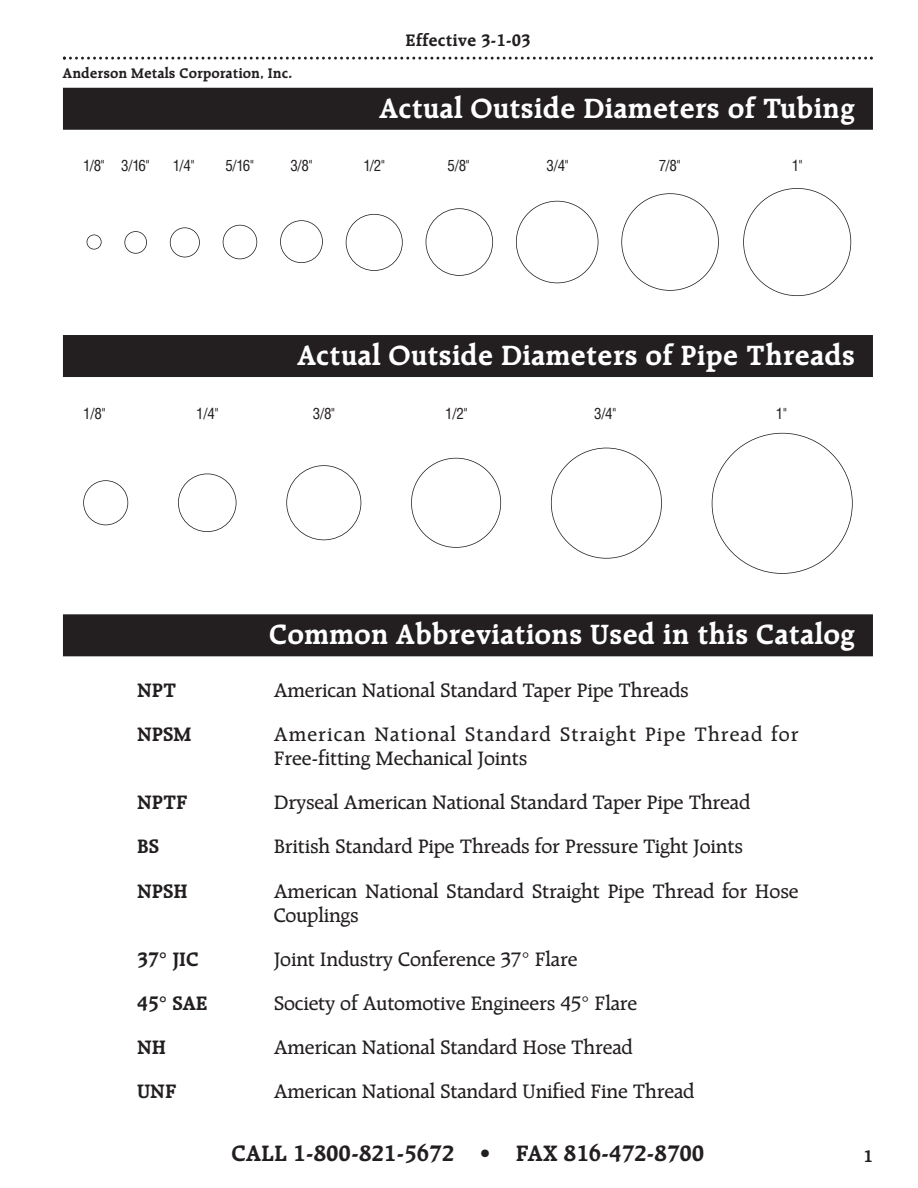
<style>
.page{position:relative;width:918px;height:1188px;background:#fff}
.page>*{position:absolute;margin:0;border:0;box-sizing:border-box;transform-origin:0 0}
.t1{font:700 30px "Raleigh";color:#fff}
.t2{font:700 24px "Raleigh";color:#231f20}
.t3{font:500 21px/24px "Raleigh";letter-spacing:-.005em;color:#231f20}
.t4{font:500 21px/24px "Raleigh";letter-spacing:.055em;color:#231f20}
.t5{font:700 21px "Raleigh";letter-spacing:-.005em;color:#231f20}
.t6{font:700 18px "Raleigh";color:#231f20}
.t7{font:condensed 15px "Helvetica";color:#231f20}
.t8{font:700 15px "Raleigh";color:#231f20}
</style>
<div class="page">
<div style="left:63px;top:88px;width:810px;height:42px;background:#231f20"></div>
<div style="left:63px;top:335px;width:810px;height:42px;background:#231f20"></div>
<div style="left:63px;top:614px;width:810px;height:42px;background:#231f20"></div>
<svg style="left:63px;top:57px;width:810px;height:3px"></svg>
<div style="left:87px;top:235px;width:15px;height:15px;border:2px solid #231f20;border-radius:50%"></div>
<div style="left:124px;top:231px;width:23px;height:23px;border:2px solid #231f20;border-radius:50%"></div>
<div style="left:170px;top:227px;width:30px;height:30px;border:2px solid #231f20;border-radius:50%"></div>
<div style="left:223px;top:225px;width:34px;height:34px;border:2px solid #231f20;border-radius:50%"></div>
<div style="left:280px;top:220px;width:43px;height:43px;border:2px solid #231f20;border-radius:50%"></div>
<div style="left:346px;top:214px;width:57px;height:57px;border:2px solid #231f20;border-radius:50%"></div>
<div style="left:426px;top:208px;width:67px;height:68px;border:2px solid #231f20;border-radius:50%"></div>
<div style="left:516px;top:201px;width:82px;height:82px;border:2px solid #231f20;border-radius:50%"></div>
<div style="left:621px;top:193px;width:98px;height:98px;border:2px solid #231f20;border-radius:50%"></div>
<div style="left:743px;top:188px;width:108px;height:108px;border:2px solid #231f20;border-radius:50%"></div>
<div style="left:83px;top:480px;width:45px;height:45px;border:2px solid #231f20;border-radius:50%"></div>
<div style="left:178px;top:474px;width:58px;height:58px;border:2px solid #231f20;border-radius:50%"></div>
<div style="left:286px;top:465px;width:75px;height:75px;border:2px solid #231f20;border-radius:50%"></div>
<div style="left:411px;top:458px;width:90px;height:90px;border:2px solid #231f20;border-radius:50%"></div>
<div style="left:551px;top:448px;width:111px;height:111px;border:2px solid #231f20;border-radius:50%"></div>
<p class="t8" style="left:63px;top:66px;width:231px">Anderson Metals Corporation, Inc.</p>
<p class="t6" style="left:405px;top:33px;width:126px">Effective 3-1-03</p>
<h1 class="t1" style="left:380px;top:95px;width:477px">Actual Outside Diameters of Tubing</h1>
<p class="t7" style="left:83px;top:160px;width:68px">1/8" 3/16"</p>
<p class="t7" style="left:173px;top:160px;width:23px">1/4"</p>
<p class="t7" style="left:225px;top:160px;width:30px">5/16"</p>
<p class="t7" style="left:290px;top:160px;width:24px">3/8"</p>
<p class="t7" style="left:363px;top:160px;width:23px">1/2"</p>
<p class="t7" style="left:447px;top:160px;width:24px">5/8"</p>
<p class="t7" style="left:546px;top:160px;width:24px">3/4"</p>
<p class="t7" style="left:659px;top:160px;width:23px">7/8"</p>
<p class="t7" style="left:792px;top:160px;width:13px">1"</p>
<h1 class="t1" style="left:297px;top:342px;width:559px">Actual Outside Diameters of Pipe Threads</h1>
<p class="t7" style="left:83px;top:408px;width:24px">1/8"</p>
<p class="t7" style="left:196px;top:408px;width:24px">1/4"</p>
<p class="t7" style="left:313px;top:408px;width:24px">3/8"</p>
<p class="t7" style="left:445px;top:408px;width:24px">1/2"</p>
<p class="t7" style="left:594px;top:408px;width:24px">3/4"</p>
<p class="t7" style="left:776px;top:408px;width:13px">1"</p>
<h1 class="t1" style="left:269px;top:622px;width:587px">Common Abbreviations Used in this Catalog</h1>
<p class="t5" style="left:137px;top:681px;width:41px">NPT</p>
<p class="t3" style="left:274px;top:679px;width:417px">American National Standard Taper Pipe Threads</p>
<p class="t5" style="left:137px;top:725px;width:56px">NPSM</p>
<p class="t4" style="left:274px;top:723px;width:527px">American National Standard Straight Pipe Thread for<br>Free-fitting Mechanical Joints</p>
<p class="t5" style="left:137px;top:793px;width:52px">NPTF</p>
<p class="t3" style="left:274px;top:792px;width:478px">Dryseal American National Standard Taper Pipe Thread</p>
<p class="t5" style="left:137px;top:838px;width:24px">BS</p>
<p class="t3" style="left:274px;top:836px;width:471px">British Standard Pipe Threads for Pressure Tight Joints</p>
<p class="t5" style="left:137px;top:882px;width:52px">NPSH</p>
<p class="t3" style="left:274px;top:880px;width:526px">American National Standard Straight Pipe Thread for Hose<br>Couplings</p>
<p class="t5" style="left:137px;top:950px;width:63px">37° JIC</p>
<p class="t3" style="left:274px;top:948px;width:305px">Joint Industry Conference 37° Flare</p>
<p class="t5" style="left:137px;top:994px;width:72px">45° SAE</p>
<p class="t3" style="left:274px;top:992px;width:365px">Society of Automotive Engineers 45° Flare</p>
<p class="t5" style="left:137px;top:1038px;width:31px">NH</p>
<p class="t3" style="left:274px;top:1037px;width:361px">American National Standard Hose Thread</p>
<p class="t5" style="left:137px;top:1083px;width:41px">UNF</p>
<p class="t3" style="left:274px;top:1081px;width:422px">American National Standard Unified Fine Thread</p>
<p class="t2" style="left:232px;top:1143px;width:474px">CALL 1-800-821-5672 • FAX 816-472-8700</p>
<p class="t6" style="left:864px;top:1148px;width:11px">1</p>
</div>
